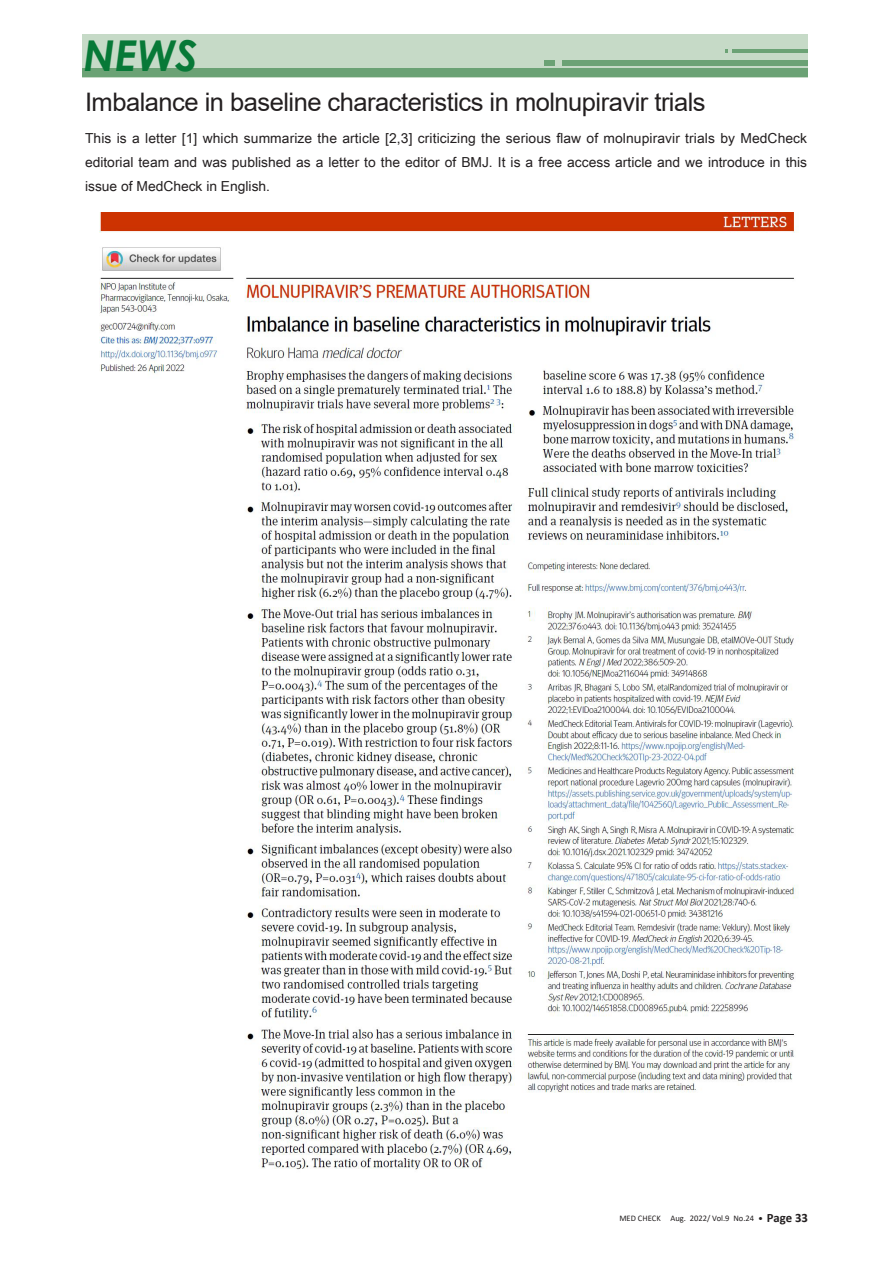
<style>
.page{position:relative;width:893px;height:1263px;background:#fff}
.page>*{position:absolute;margin:0;border:0;box-sizing:border-box;transform-origin:0 0}
.t1{font:italic 700 42.45px "Century Gothic";color:#077937}
.t2{font:25.5px "Arial";letter-spacing:-.02em;color:#231f20}
.t3{font:13.8px/24.2px "Arial Unicode MS";color:#231f20;text-align:justify}
.t4{font:8.55px "Calibri";color:#231f20}
.s1{font-family:"HGP Soei Kakugothic UB";font-size:12.75px}
.s2{font-weight:700;font-size:12.75px}
</style>
<div class="page">
<div style="left:83px;top:34px;width:725px;height:43px;background:#c6dac7"></div>
<div style="left:83px;top:69px;width:725px;height:8px;background:#6ba275"></div>
<div style="left:563px;top:60px;width:245px;height:6px;background:#6ba275"></div>
<img style="left:99px;top:213px;width:698px;height:957px">
<div style="left:544px;top:60px;width:11px;height:6px;background:#6ba275"></div>
<hr style="left:732px;top:49px;width:76px;height:4px;background:#6ba275">
<svg style="left:725px;top:49px;width:3px;height:4px"></svg>
<p class="t1" style="left:84px;top:24px;width:115px">NEWS</p>
<p class="t2" style="left:85px;top:85px;width:622px">Imbalance in baseline characteristics in molnupiravir trials</p>
<p class="t3" style="left:85px;top:125px;width:724px">This is a letter [1] which summarize the article [2,3] criticizing the serious flaw of molnupiravir trials by MedCheck editorial team and was published as a letter to the editor of BMJ. It is a free access article and we introduce in this issue of MedCheck in English.</p>
<p class="t4" style="left:619px;top:1212px;width:190px">MED CHECK Aug. 2022/ Vol.9 No.24 <span class="s1">・</span> <span class="s2">Page 33</span></p>
</div>
